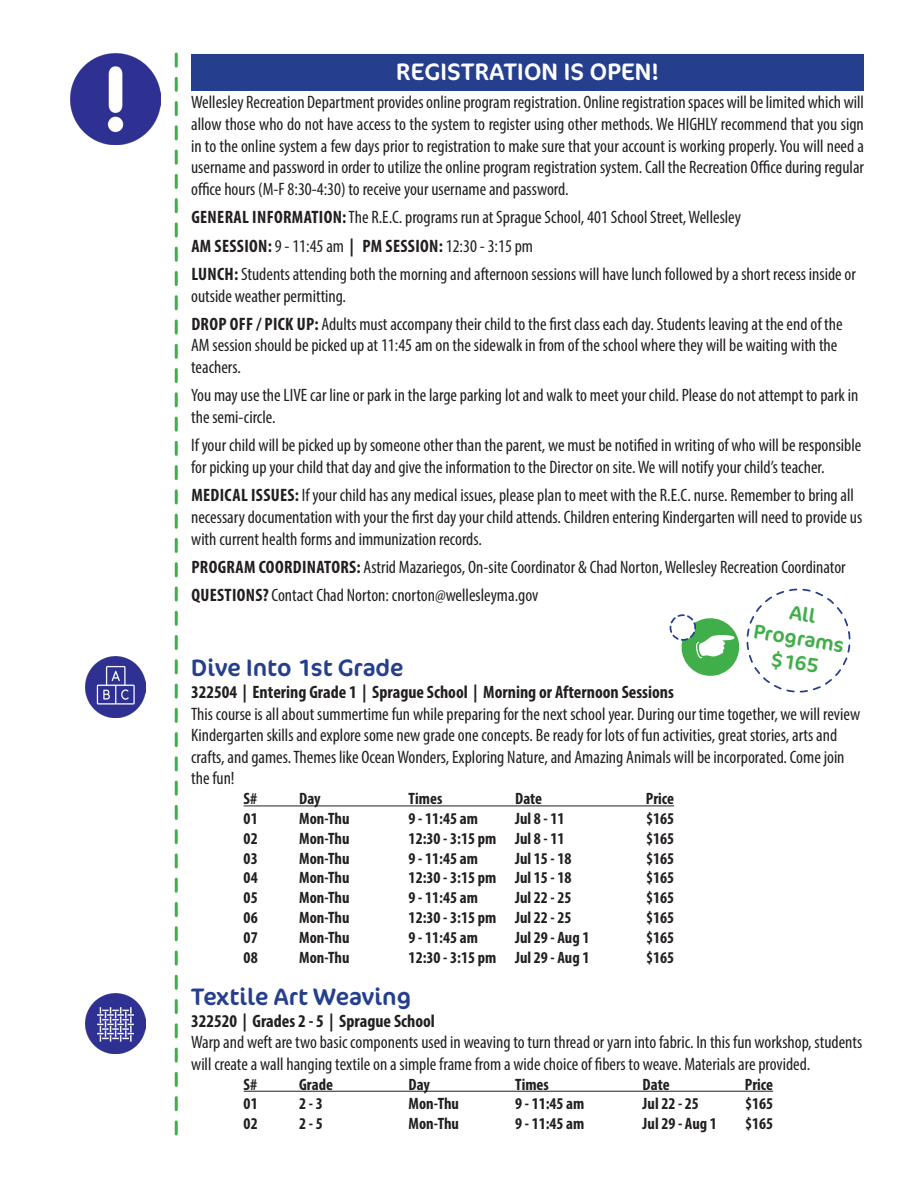
<style>
.page{position:relative;width:918px;height:1188px;background:#fff}
.page>*{position:absolute;margin:0;border:0;box-sizing:border-box;transform-origin:0 0}
.Grade_-_Day_-_Ti{font:24px "Cocon Pro";color:#253f8e}
.t1{font:24px "Cocon Pro";letter-spacing:.01em;color:#fff}
.t2{font:20.4px "Cocon Pro";color:#40ae49}
.Grade_-_Day_-_Ti-2{font:condensed 18px/21.6px "Myriad Pro";color:#231f20}
.Grade_-_Day_-_Ti-3{font:700 condensed 18px "Myriad Pro";color:#231f20}
.Grade_-_Day_-_Ti-4{font:700 condensed 18px "Myriad Pro";letter-spacing:.02em;color:#231f20}
.Grade_-_Day_-_Ti-5{font:700 condensed 16.5px "Myriad Pro";color:#231f20}
.s1{font-weight:700}
.s2{font-weight:400}
</style>
<div class="page">
<svg style="left:175px;top:54px;width:3px;height:1080px"></svg>
<div style="left:191px;top:54px;width:673px;height:37px;background:#253f8e"></div>
<hr style="left:244px;top:806px;width:430px;height:1px;background:#231f20">
<hr style="left:244px;top:1091px;width:529px;height:1px;background:#231f20">
<img style="left:85px;top:994px;width:61px;height:60px">
<img style="left:85px;top:657px;width:61px;height:60px">
<img style="left:70px;top:54px;width:91px;height:91px">
<svg style="left:669px;top:588px;width:182px;height:105px"></svg>
<p class="t1" style="left:396px;top:56px;width:264px">REGISTRATION IS OPEN!</p>
<p class="Grade_-_Day_-_Ti-2" style="left:191px;top:91px;width:674px;text-align:justify">Wellesley Recreation Department provides online program registration. Online registration spaces will be limited which will allow those who do not have access to the system to register using other methods. We HIGHLY recommend that you sign in to the online system a few days prior to registration to make sure that your account is working properly. You will need a username and password in order to utilize the online program registration system. Call the Recreation Office during regular office hours (M-F 8:30-4:30) to receive your username and password.</p>
<p class="Grade_-_Day_-_Ti-2" style="left:191px;top:206px;width:551px"><span class="s1">GENERAL INFORMATION:</span> The R.E.C. programs run at Sprague School, 401 School Street, Wellesley</p>
<p class="Grade_-_Day_-_Ti-4" style="left:191px;top:234px;width:343px">AM SESSION: <span class="s2">9 - 11:45 am</span> | PM SESSION:<span class="s2">12:30 - 3:15 pm</span></p>
<p class="Grade_-_Day_-_Ti-2" style="left:191px;top:263px;width:666px"><span class="s1">LUNCH:</span> Students attending both the morning and afternoon sessions will have lunch followed by a short recess inside or outside weather permitting.</p>
<p class="Grade_-_Day_-_Ti-2" style="left:191px;top:313px;width:653px"><span class="s1">DROP OFF / PICK UP:</span> Adults must accompany their child to the first class each day. Students leaving at the end of the<br>AM session should be picked up at 11:45 am on the sidewalk in from of the school where they will be waiting with the teachers.</p>
<p class="Grade_-_Day_-_Ti-2" style="left:191px;top:384px;width:669px">You may use the LIVE car line or park in the large parking lot and walk to meet your child. Please do not attempt to park in the semi-circle.</p>
<p class="Grade_-_Day_-_Ti-2" style="left:191px;top:434px;width:672px">If your child will be picked up by someone other than the parent, we must be notified in writing of who will be responsible for picking up your child that day and give the information to the Director on site. We will notify your child’s teacher.</p>
<p class="Grade_-_Day_-_Ti-2" style="left:191px;top:484px;width:673px"><span class="s1">MEDICAL ISSUES:</span> If your child has any medical issues, please plan to meet with the R.E.C. nurse. Remember to bring all necessary documentation with your the first day your child attends. Children entering Kindergarten will need to provide us with current health forms and immunization records.</p>
<p class="Grade_-_Day_-_Ti-2" style="left:191px;top:556px;width:656px"><span class="s1">PROGRAM COORDINATORS:</span> Astrid Mazariegos, On-site Coordinator &amp; Chad Norton, Wellesley Recreation Coordinator</p>
<p class="Grade_-_Day_-_Ti-2" style="left:191px;top:584px;width:349px"><span class="s1">QUESTIONS?</span> Contact Chad Norton: cnorton@wellesleyma.gov</p>
<p class="t2" style="left:756px;top:618px;width:93px;rotate:9deg">Programs</p>
<p class="t2" style="left:773px;top:645px;width:50px;rotate:9deg">$165</p>
<p class="Grade_-_Day_-_Ti" style="left:191px;top:652px;width:214px">Dive Into 1st Grade</p>
<p class="Grade_-_Day_-_Ti-3" style="left:191px;top:681px;width:484px">322504 | Entering Grade 1 | Sprague School | Morning or Afternoon Sessions</p>
<p class="Grade_-_Day_-_Ti-2" style="left:191px;top:703px;width:671px">This course is all about summertime fun while preparing for the next school year. During our time together, we will review Kindergarten skills and explore some new grade one concepts. Be ready for lots of fun activities, great stories, arts and crafts, and games. Themes like Ocean Wonders, Exploring Nature, and Amazing Animals will be incorporated. Come join the fun!</p>
<p class="Grade_-_Day_-_Ti-5" style="left:244px;top:788px;width:15px">S#</p>
<p class="Grade_-_Day_-_Ti-5" style="left:299px;top:788px;width:23px">Day</p>
<p class="Grade_-_Day_-_Ti-5" style="left:409px;top:788px;width:35px">Times</p>
<p class="Grade_-_Day_-_Ti-5" style="left:515px;top:788px;width:28px">Date</p>
<p class="Grade_-_Day_-_Ti-5" style="left:646px;top:788px;width:30px">Price</p>
<p class="Grade_-_Day_-_Ti-5" style="left:244px;top:808px;width:16px">01</p>
<p class="Grade_-_Day_-_Ti-5" style="left:299px;top:808px;width:52px">Mon-Thu</p>
<p class="Grade_-_Day_-_Ti-5" style="left:409px;top:808px;width:71px">9 - 11:45 am</p>
<p class="Grade_-_Day_-_Ti-5" style="left:515px;top:808px;width:51px">Jul 8 - 11</p>
<p class="Grade_-_Day_-_Ti-5" style="left:646px;top:808px;width:30px">$165</p>
<p class="Grade_-_Day_-_Ti-5" style="left:244px;top:828px;width:16px">02</p>
<p class="Grade_-_Day_-_Ti-5" style="left:299px;top:828px;width:52px">Mon-Thu</p>
<p class="Grade_-_Day_-_Ti-5" style="left:409px;top:828px;width:157px">12:30 - 3:15 pm Jul 8 - 11</p>
<p class="Grade_-_Day_-_Ti-5" style="left:646px;top:828px;width:30px">$165</p>
<p class="Grade_-_Day_-_Ti-5" style="left:244px;top:848px;width:16px">03</p>
<p class="Grade_-_Day_-_Ti-5" style="left:299px;top:848px;width:52px">Mon-Thu</p>
<p class="Grade_-_Day_-_Ti-5" style="left:409px;top:848px;width:71px">9 - 11:45 am</p>
<p class="Grade_-_Day_-_Ti-5" style="left:515px;top:848px;width:58px">Jul 15 - 18</p>
<p class="Grade_-_Day_-_Ti-5" style="left:646px;top:848px;width:30px">$165</p>
<p class="Grade_-_Day_-_Ti-5" style="left:244px;top:868px;width:16px">04</p>
<p class="Grade_-_Day_-_Ti-5" style="left:299px;top:868px;width:52px">Mon-Thu</p>
<p class="Grade_-_Day_-_Ti-5" style="left:409px;top:868px;width:164px">12:30 - 3:15 pm Jul 15 - 18</p>
<p class="Grade_-_Day_-_Ti-5" style="left:646px;top:868px;width:30px">$165</p>
<p class="Grade_-_Day_-_Ti-5" style="left:244px;top:887px;width:16px">05</p>
<p class="Grade_-_Day_-_Ti-5" style="left:299px;top:887px;width:52px">Mon-Thu</p>
<p class="Grade_-_Day_-_Ti-5" style="left:409px;top:887px;width:71px">9 - 11:45 am</p>
<p class="Grade_-_Day_-_Ti-5" style="left:515px;top:887px;width:58px">Jul 22 - 25</p>
<p class="Grade_-_Day_-_Ti-5" style="left:646px;top:887px;width:30px">$165</p>
<p class="Grade_-_Day_-_Ti-5" style="left:244px;top:907px;width:16px">06</p>
<p class="Grade_-_Day_-_Ti-5" style="left:299px;top:907px;width:52px">Mon-Thu</p>
<p class="Grade_-_Day_-_Ti-5" style="left:409px;top:907px;width:164px">12:30 - 3:15 pm Jul 22 - 25</p>
<p class="Grade_-_Day_-_Ti-5" style="left:646px;top:907px;width:30px">$165</p>
<p class="Grade_-_Day_-_Ti-5" style="left:244px;top:927px;width:16px">07</p>
<p class="Grade_-_Day_-_Ti-5" style="left:299px;top:927px;width:52px">Mon-Thu</p>
<p class="Grade_-_Day_-_Ti-5" style="left:409px;top:927px;width:71px">9 - 11:45 am</p>
<p class="Grade_-_Day_-_Ti-5" style="left:515px;top:927px;width:76px">Jul 29 - Aug 1</p>
<p class="Grade_-_Day_-_Ti-5" style="left:646px;top:927px;width:30px">$165</p>
<p class="Grade_-_Day_-_Ti-5" style="left:244px;top:947px;width:16px">08</p>
<p class="Grade_-_Day_-_Ti-5" style="left:299px;top:947px;width:52px">Mon-Thu</p>
<p class="Grade_-_Day_-_Ti-5" style="left:409px;top:947px;width:182px">12:30 - 3:15 pm Jul 29 - Aug 1</p>
<p class="Grade_-_Day_-_Ti-5" style="left:646px;top:947px;width:30px">$165</p>
<p class="Grade_-_Day_-_Ti" style="left:191px;top:981px;width:222px">Textile Art Weaving</p>
<p class="Grade_-_Day_-_Ti-3" style="left:191px;top:1009px;width:245px">322520 | Grades 2 - 5 | Sprague School</p>
<p class="Grade_-_Day_-_Ti-2" style="left:191px;top:1031px;width:673px">Warp and weft are two basic components used in weaving to turn thread or yarn into fabric. In this fun workshop, students will create a wall hanging textile on a simple frame from a wide choice of fibers to weave. Materials are provided.</p>
<p class="Grade_-_Day_-_Ti-5" style="left:244px;top:1074px;width:15px">S#</p>
<p class="Grade_-_Day_-_Ti-5" style="left:299px;top:1074px;width:35px">Grade</p>
<p class="Grade_-_Day_-_Ti-5" style="left:409px;top:1074px;width:23px">Day</p>
<p class="Grade_-_Day_-_Ti-5" style="left:515px;top:1074px;width:35px">Times</p>
<p class="Grade_-_Day_-_Ti-5" style="left:643px;top:1074px;width:28px">Date</p>
<p class="Grade_-_Day_-_Ti-5" style="left:745px;top:1074px;width:30px">Price</p>
<p class="Grade_-_Day_-_Ti-5" style="left:244px;top:1094px;width:16px">01</p>
<p class="Grade_-_Day_-_Ti-5" style="left:299px;top:1094px;width:25px">2 - 3</p>
<p class="Grade_-_Day_-_Ti-5" style="left:409px;top:1094px;width:52px">Mon-Thu</p>
<p class="Grade_-_Day_-_Ti-5" style="left:515px;top:1094px;width:71px">9 - 11:45 am</p>
<p class="Grade_-_Day_-_Ti-5" style="left:643px;top:1094px;width:58px">Jul 22 - 25</p>
<p class="Grade_-_Day_-_Ti-5" style="left:745px;top:1094px;width:30px">$165</p>
<p class="Grade_-_Day_-_Ti-5" style="left:244px;top:1113px;width:16px">02</p>
<p class="Grade_-_Day_-_Ti-5" style="left:299px;top:1113px;width:25px">2 - 5</p>
<p class="Grade_-_Day_-_Ti-5" style="left:409px;top:1113px;width:52px">Mon-Thu</p>
<p class="Grade_-_Day_-_Ti-5" style="left:515px;top:1113px;width:71px">9 - 11:45 am</p>
<p class="Grade_-_Day_-_Ti-5" style="left:643px;top:1113px;width:76px">Jul 29 - Aug 1</p>
<p class="Grade_-_Day_-_Ti-5" style="left:745px;top:1113px;width:30px">$165</p>
</div>
